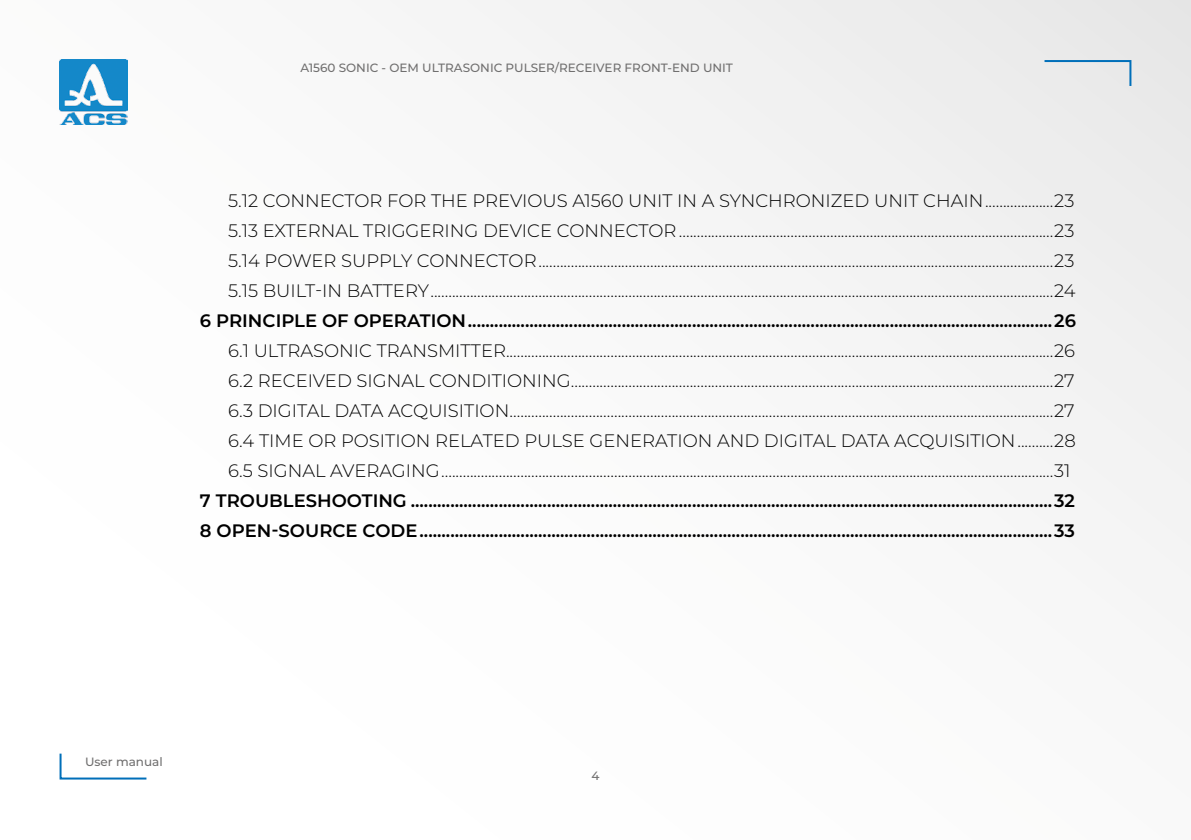
<style>
.page{position:relative;width:1191px;height:840px;background:#fff}
.page>*{position:absolute;margin:0;border:0;box-sizing:border-box;transform-origin:0 0}
.t1{font:300 18px/30px "Montserrat";color:#000;text-align:justify}
.t2{font:600 18px/30px "Montserrat";color:#000}
.t3{font:500 12px "Montserrat";color:#706f6f}
</style>
<div class="page">
<div style="left:0;top:0;width:1191px;height:839px;background:#fafafa"></div>
<svg style="left:1042px;top:59px;width:90px;height:29px"></svg>
<svg style="left:59px;top:753px;width:88px;height:27px"></svg>
<img style="left:60px;top:60px;width:68px;height:64px">
<p class="t3" style="left:300px;top:59px;width:434px">A1560 SONIC - OEM ULTRASONIC PULSER/RECEIVER FRONT-END UNIT</p>
<p class="t1" style="left:228px;top:184px;width:849px">5.12 CONNECTOR FOR THE PREVIOUS A1560 UNIT IN A SYNCHRONIZED UNIT CHAIN...................23<br>5.13 EXTERNAL TRIGGERING DEVICE CONNECTOR........................................................................................................23<br>5.14 POWER SUPPLY CONNECTOR...............................................................................................................................................23<br>5.15 BUILT-IN BATTERY.............................................................................................................................................................................24</p>
<p class="t2" style="left:200px;top:304px;width:877px">6 PRINCIPLE OF OPERATION.....................................................................................................................................26</p>
<p class="t1" style="left:228px;top:334px;width:849px">6.1 ULTRASONIC TRANSMITTER........................................................................................................................................................26<br>6.2 RECEIVED SIGNAL CONDITIONING......................................................................................................................................27<br>6.3 DIGITAL DATA ACQUISITION.......................................................................................................................................................27<br>6.4 TIME OR POSITION RELATED PULSE GENERATION AND DIGITAL DATA ACQUISITION..........28<br>6.5 SIGNAL AVERAGING..........................................................................................................................................................................31</p>
<p class="t2" style="left:200px;top:484px;width:876px">7 TROUBLESHOOTING ..................................................................................................................................................32<br>8 OPEN-SOURCE CODE................................................................................................................................................33</p>
<p class="t3" style="left:85px;top:753px;width:79px">User manual</p>
<p class="t3" style="left:591px;top:766px;width:10px">4</p>
</div>
